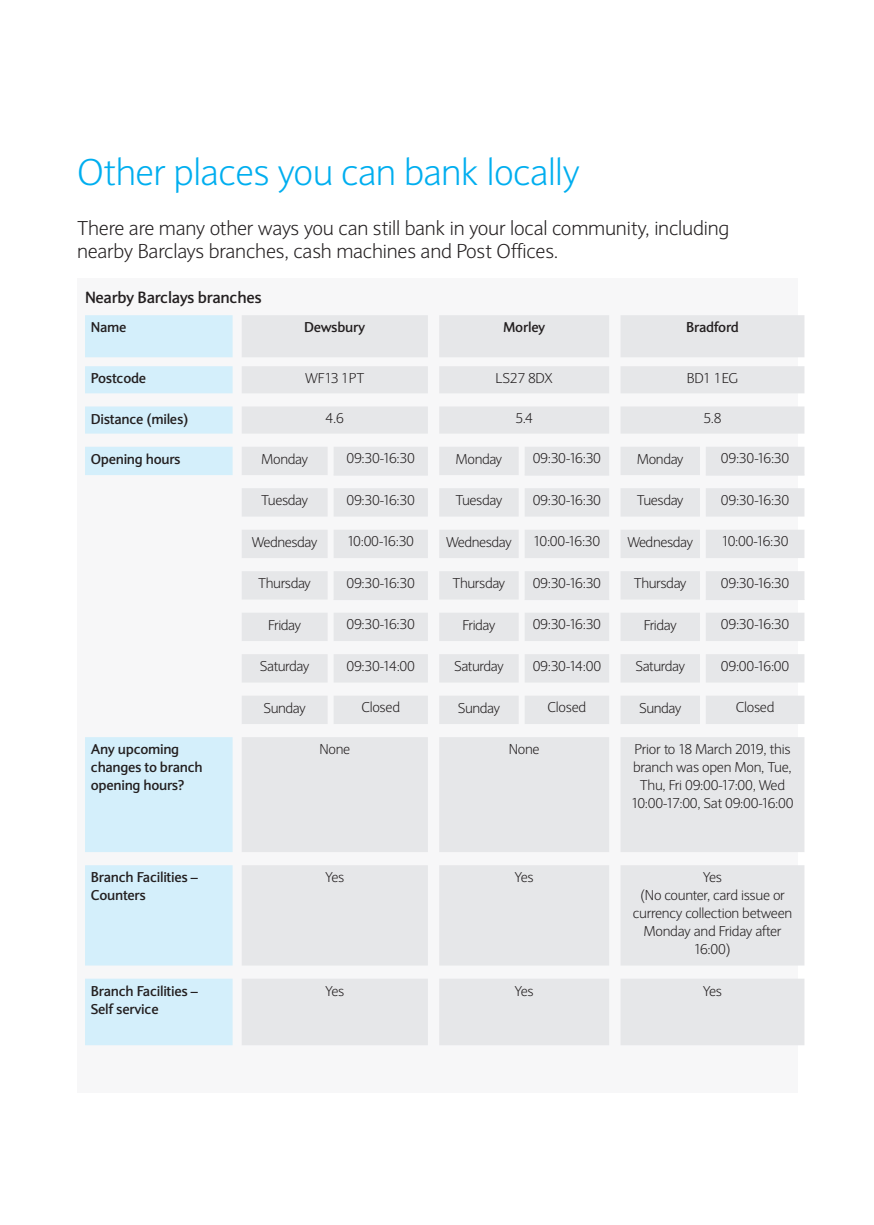
<style>
.page{position:relative;width:874px;height:1225px;background:#fff}
.page>*{position:absolute;margin:0;border:0;box-sizing:border-box;transform-origin:0 0}
.MAIN_HEADING{font:300 36.6px "Expert Sans";letter-spacing:-.015em;color:#00aeef}
.PAGE_INTRO_TEXT{font:300 19.8px/23.6px "Expert Sans";letter-spacing:-.01em;color:#231f20}
.t1{font:700 16px "Expert Sans";letter-spacing:-.02em;color:#231f20}
.BOX_TEXT_02{font:300 14px/18px "Expert Sans";letter-spacing:-.03em;color:#231f20;text-align:center}
.t2{font:700 14px/18px "Expert Sans";letter-spacing:-.02em;color:#231f20}
</style>
<div class="page">
<div style="left:77px;top:278px;width:719px;height:815px;background:#f7f7f8"></div>
<svg style="left:85px;top:315px;width:147px;height:730px;fill:#d4effb"></svg>
<svg style="left:242px;top:315px;width:562px;height:730px;fill:#e6e7e9"></svg>
<hr style="left:333px;top:475px;width:94px;height:1px;background:#e6e7e9">
<hr style="left:524px;top:475px;width:85px;height:1px;background:#e6e7e9">
<hr style="left:705px;top:475px;width:99px;height:1px;background:#e6e7e9">
<hr style="left:333px;top:599px;width:94px;height:1px;background:#e6e7e9">
<hr style="left:524px;top:599px;width:85px;height:1px;background:#e6e7e9">
<hr style="left:705px;top:599px;width:99px;height:1px;background:#e6e7e9">
<p class="MAIN_HEADING" style="left:77px;top:150px;width:504px">Other places you can bank locally</p>
<p class="PAGE_INTRO_TEXT" style="left:77px;top:216px;width:653px">There are many other ways you can still bank in your local community, including nearby Barclays branches, cash machines and Post Offices.</p>
<p class="t1" style="left:85px;top:287px;width:178px">Nearby Barclays branches</p>
<p class="t2" style="left:91px;top:318px;width:37px">Name</p>
<p class="t2" style="left:304px;top:318px;width:63px">Dewsbury</p>
<p class="t2" style="left:503px;top:318px;width:44px">Morley</p>
<p class="t2" style="left:685px;top:318px;width:54px">Bradford</p>
<p class="t2" style="left:91px;top:369px;width:57px">Postcode</p>
<p class="BOX_TEXT_02" style="left:305px;top:369px;width:61px">WF13 1PT</p>
<p class="BOX_TEXT_02" style="left:495px;top:369px;width:59px">LS27 8DX</p>
<p class="BOX_TEXT_02" style="left:686px;top:369px;width:53px">BD1 1EG</p>
<p class="t2" style="left:91px;top:409px;width:99px">Distance (miles)</p>
<p class="BOX_TEXT_02" style="left:325px;top:409px;width:20px">4.6</p>
<p class="BOX_TEXT_02" style="left:515px;top:409px;width:19px">5.4</p>
<p class="BOX_TEXT_02" style="left:703px;top:409px;width:19px">5.8</p>
<p class="t2" style="left:91px;top:449px;width:91px">Opening hours</p>
<p class="BOX_TEXT_02" style="left:261px;top:450px;width:48px">Monday</p>
<p class="BOX_TEXT_02" style="left:346px;top:449px;width:70px">09:30-16:30</p>
<p class="BOX_TEXT_02" style="left:455px;top:450px;width:48px">Monday</p>
<p class="BOX_TEXT_02" style="left:532px;top:449px;width:70px">09:30-16:30</p>
<p class="BOX_TEXT_02" style="left:636px;top:450px;width:48px">Monday</p>
<p class="BOX_TEXT_02" style="left:720px;top:449px;width:70px">09:30-16:30</p>
<p class="BOX_TEXT_02" style="left:261px;top:491px;width:48px">Tuesday</p>
<p class="BOX_TEXT_02" style="left:346px;top:491px;width:70px">09:30-16:30</p>
<p class="BOX_TEXT_02" style="left:455px;top:491px;width:48px">Tuesday</p>
<p class="BOX_TEXT_02" style="left:532px;top:491px;width:70px">09:30-16:30</p>
<p class="BOX_TEXT_02" style="left:636px;top:491px;width:48px">Tuesday</p>
<p class="BOX_TEXT_02" style="left:720px;top:491px;width:70px">09:30-16:30</p>
<p class="BOX_TEXT_02" style="left:252px;top:533px;width:67px">Wednesday</p>
<p class="BOX_TEXT_02" style="left:347px;top:532px;width:68px">10:00-16:30</p>
<p class="BOX_TEXT_02" style="left:446px;top:533px;width:67px">Wednesday</p>
<p class="BOX_TEXT_02" style="left:533px;top:532px;width:68px">10:00-16:30</p>
<p class="BOX_TEXT_02" style="left:627px;top:533px;width:67px">Wednesday</p>
<p class="BOX_TEXT_02" style="left:721px;top:532px;width:68px">10:00-16:30</p>
<p class="BOX_TEXT_02" style="left:258px;top:574px;width:54px">Thursday</p>
<p class="BOX_TEXT_02" style="left:346px;top:574px;width:70px">09:30-16:30</p>
<p class="BOX_TEXT_02" style="left:452px;top:574px;width:54px">Thursday</p>
<p class="BOX_TEXT_02" style="left:532px;top:574px;width:70px">09:30-16:30</p>
<p class="BOX_TEXT_02" style="left:633px;top:574px;width:54px">Thursday</p>
<p class="BOX_TEXT_02" style="left:720px;top:574px;width:70px">09:30-16:30</p>
<p class="BOX_TEXT_02" style="left:268px;top:615px;width:35px">Friday</p>
<p class="BOX_TEXT_02" style="left:346px;top:615px;width:70px">09:30-16:30</p>
<p class="BOX_TEXT_02" style="left:462px;top:615px;width:35px">Friday</p>
<p class="BOX_TEXT_02" style="left:532px;top:615px;width:70px">09:30-16:30</p>
<p class="BOX_TEXT_02" style="left:643px;top:615px;width:35px">Friday</p>
<p class="BOX_TEXT_02" style="left:720px;top:615px;width:70px">09:30-16:30</p>
<p class="BOX_TEXT_02" style="left:260px;top:657px;width:51px">Saturday</p>
<p class="BOX_TEXT_02" style="left:346px;top:656px;width:70px">09:30-14:00</p>
<p class="BOX_TEXT_02" style="left:454px;top:657px;width:51px">Saturday</p>
<p class="BOX_TEXT_02" style="left:532px;top:656px;width:70px">09:30-14:00</p>
<p class="BOX_TEXT_02" style="left:635px;top:657px;width:51px">Saturday</p>
<p class="BOX_TEXT_02" style="left:720px;top:656px;width:70px">09:00-16:00</p>
<p class="BOX_TEXT_02" style="left:263px;top:698px;width:44px">Sunday</p>
<p class="BOX_TEXT_02" style="left:361px;top:698px;width:40px">Closed</p>
<p class="BOX_TEXT_02" style="left:457px;top:698px;width:44px">Sunday</p>
<p class="BOX_TEXT_02" style="left:547px;top:698px;width:40px">Closed</p>
<p class="BOX_TEXT_02" style="left:638px;top:698px;width:44px">Sunday</p>
<p class="BOX_TEXT_02" style="left:735px;top:698px;width:40px">Closed</p>
<p class="t2" style="left:91px;top:740px;width:113px">Any upcoming changes to branch opening hours?</p>
<p class="BOX_TEXT_02" style="left:319px;top:740px;width:32px">None</p>
<p class="BOX_TEXT_02" style="left:508px;top:740px;width:32px">None</p>
<p class="BOX_TEXT_02" style="left:631px;top:740px;width:163px">Prior to 18 March 2019, this branch was open Mon, Tue,<br>Thu, Fri 09:00-17:00, Wed<br>10:00-17:00, Sat 09:00-16:00</p>
<p class="t2" style="left:91px;top:868px;width:108px">Branch Facilities –<br>Counters</p>
<p class="BOX_TEXT_02" style="left:325px;top:868px;width:21px">Yes</p>
<p class="BOX_TEXT_02" style="left:514px;top:868px;width:21px">Yes</p>
<p class="BOX_TEXT_02" style="left:702px;top:868px;width:21px">Yes</p>
<p class="BOX_TEXT_02" style="left:632px;top:886px;width:161px">(No counter, card issue or currency collection between<br>Monday and Friday after<br>16:00)</p>
<p class="t2" style="left:91px;top:981px;width:108px">Branch Facilities –<br>Self service</p>
<p class="BOX_TEXT_02" style="left:325px;top:981px;width:21px">Yes</p>
<p class="BOX_TEXT_02" style="left:514px;top:981px;width:21px">Yes</p>
<p class="BOX_TEXT_02" style="left:702px;top:981px;width:21px">Yes</p>
</div>
